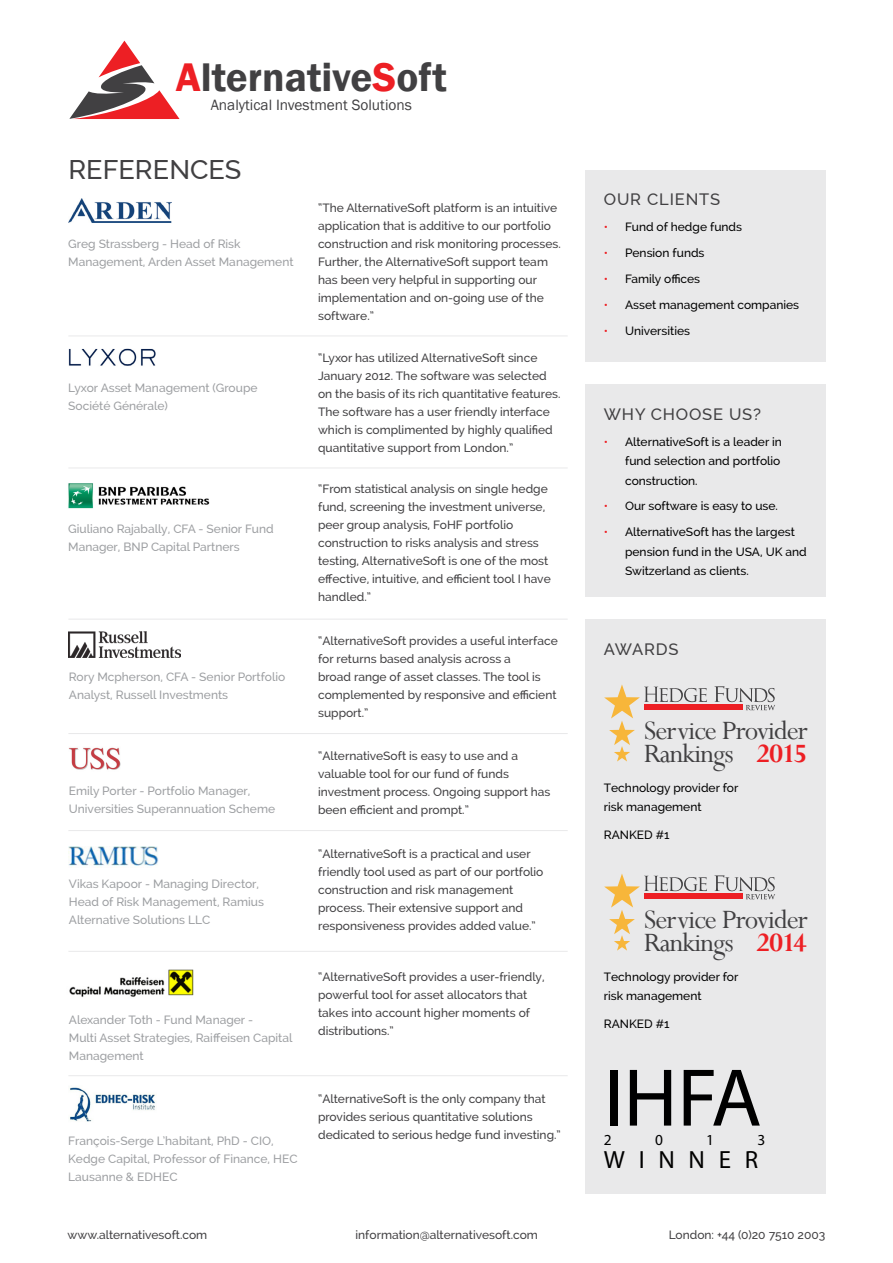
<style>
.page{position:relative;width:893px;height:1263px;background:#fff}
.page>*{position:absolute;margin:0;border:0;box-sizing:border-box;transform-origin:0 0}
.t1{font:82.5px "Myriad Pro";color:#000}
.t2{font:600 41.1px "Franklin Gothic";color:#414042}
.t3{font:29.7px/22.8px "Perpetua";letter-spacing:-.03em;color:#414042}
.t4{font:500 27px "Raleway";color:#414042}
.t5{font:24.9px "Myriad Pro";letter-spacing:.55em;color:#000}
.t6{font:500 16.5px "Raleway";letter-spacing:.05em;color:#414042}
.t7{font:15.3px "Franklin Gothic";color:#414042}
.t8{font:15.3px "Myriad Pro";color:#000}
.t9{font:500 12px/18px "Raleway";color:#414042}
.t10{font:500 12px/18px "Raleway";color:#9d9fa2}
.t11{font:500 12px/19.5px "Raleway";color:#000}
.s1{color:#ed1f24}
.s2{font-weight:700;color:#ed1f24}
</style>
<div class="page">
<div style="left:585px;top:170px;width:240px;height:191px;background:#e9e9ea"></div>
<div style="left:585px;top:384px;width:240px;height:213px;background:#e9e9ea"></div>
<div style="left:585px;top:619px;width:240px;height:574px;background:#e9e9ea"></div>
<svg style="left:714px;top:875px;width:61px;height:24px"></svg>
<div style="left:644px;top:893px;width:99px;height:6px;background:#ed1f24"></div>
<svg style="left:604px;top:874px;width:103px;height:77px"></svg>
<img style="left:69px;top:847px;width:89px;height:19px">
<hr style="left:68px;top:336px;width:500px;height:1px;background:#e9e9ea">
<hr style="left:68px;top:468px;width:500px;height:1px;background:#e9e9ea">
<hr style="left:68px;top:619px;width:500px;height:1px;background:#e9e9ea">
<hr style="left:68px;top:733px;width:500px;height:1px;background:#e9e9ea">
<hr style="left:68px;top:830px;width:500px;height:1px;background:#e9e9ea">
<hr style="left:68px;top:951px;width:500px;height:1px;background:#e9e9ea">
<hr style="left:68px;top:1075px;width:500px;height:1px;background:#e9e9ea">
<img style="left:69px;top:631px;width:111px;height:26px">
<img style="left:69px;top:969px;width:125px;height:28px">
<img style="left:68px;top:199px;width:103px;height:24px">
<img style="left:68px;top:348px;width:88px;height:18px">
<img style="left:68px;top:483px;width:142px;height:26px">
<img style="left:68px;top:747px;width:52px;height:23px">
<img style="left:69px;top:1087px;width:87px;height:35px">
<svg style="left:714px;top:686px;width:61px;height:24px"></svg>
<div style="left:644px;top:704px;width:99px;height:6px;background:#ed1f24"></div>
<svg style="left:604px;top:684px;width:103px;height:77px"></svg>
<svg style="left:69px;top:41px;width:111px;height:78px"></svg>
<h2 class="t2" style="left:176px;top:51px;width:272px"><span class="s1">A</span>lternative<span class="s1">S</span>oft</h2>
<p class="t7" style="left:211px;top:95px;width:203px">Analytical Investment Solutions</p>
<h3 class="t4" style="left:68px;top:154px;width:174px">REFERENCES</h3>
<p class="t10" style="left:68px;top:235px;width:227px">Greg Strassberg - Head of Risk<br>Management, Arden Asset Management</p>
<p class="t10" style="left:68px;top:378px;width:191px">Lyxor Asset Management (Groupe<br>Société Générale)</p>
<p class="t10" style="left:68px;top:520px;width:207px">Giuliano Rajabally, CFA - Senior Fund<br>Manager, BNP Capital Partners</p>
<p class="t10" style="left:69px;top:668px;width:218px">Rory Mcpherson, CFA - Senior Portfolio<br>Analyst, Russell Investments</p>
<p class="t10" style="left:69px;top:782px;width:208px">Emily Porter - Portfolio Manager,<br>Universities Superannuation Scheme</p>
<p class="t10" style="left:69px;top:875px;width:197px">Vikas Kapoor - Managing Director,<br>Head of Risk Management, Ramius<br>Alternative Solutions LLC</p>
<p class="t10" style="left:69px;top:1011px;width:225px">Alexander Toth - Fund Manager -<br>Multi Asset Strategies, Raiffeisen Capital<br>Management</p>
<p class="t10" style="left:68px;top:1132px;width:231px">François-Serge L’habitant, PhD - CIO,<br>Kedge Capital, Professor of Finance, HEC<br>Lausanne &amp; EDHEC</p>
<p class="t9" style="left:318px;top:199px;width:244px">“The AlternativeSoft platform is an intuitive application that is additive to our portfolio construction and risk monitoring processes.<br>Further, the AlternativeSoft support team has been very helpful in supporting our implementation and on-going use of the software.”</p>
<p class="t9" style="left:318px;top:349px;width:244px">“Lyxor has utilized AlternativeSoft since January 2012. The software was selected on the basis of its rich quantitative features.<br>The software has a user friendly interface which is complimented by highly qualified quantitative support from London.”</p>
<p class="t9" style="left:318px;top:479px;width:234px">“From statistical analysis on single hedge fund, screening the investment universe, peer group analysis, FoHF portfolio construction to risks analysis and stress testing, AlternativeSoft is one of the most effective, intuitive, and efficient tool I have handled.”</p>
<p class="t9" style="left:318px;top:632px;width:241px">“AlternativeSoft provides a useful interface for returns based analysis across a<br>broad range of asset classes. The tool is complemented by responsive and efficient support.”</p>
<p class="t9" style="left:318px;top:747px;width:234px">“AlternativeSoft is easy to use and a valuable tool for our fund of funds investment process. Ongoing support has been efficient and prompt.”</p>
<p class="t9" style="left:318px;top:845px;width:227px">“AlternativeSoft is a practical and user friendly tool used as part of our portfolio construction and risk management process. Their extensive support and responsiveness provides added value.”</p>
<p class="t9" style="left:318px;top:967px;width:228px">“AlternativeSoft provides a user-friendly, powerful tool for asset allocators that takes into account higher moments of distributions.”</p>
<p class="t9" style="left:318px;top:1090px;width:244px">“AlternativeSoft is the only company that provides serious quantitative solutions dedicated to serious hedge fund investing.”</p>
<h3 class="t6" style="left:604px;top:190px;width:118px">OUR CLIENTS</h3>
<p class="t11" style="left:604px;top:217px;width:140px"><span class="s1">•</span> ➢Fund of hedge funds</p>
<p class="t11" style="left:604px;top:243px;width:102px"><span class="s1">•</span> ➢Pension funds</p>
<p class="t11" style="left:604px;top:269px;width:98px"><span class="s1">•</span> ➢Family offices</p>
<p class="t11" style="left:604px;top:295px;width:197px"><span class="s1">•</span> ➢Asset management companies</p>
<p class="t11" style="left:604px;top:321px;width:88px"><span class="s1">•</span> ➢Universities</p>
<h3 class="t6" style="left:604px;top:404px;width:159px">WHY CHOOSE US?</h3>
<p class="t11" style="left:625px;top:432px;width:158px;text-indent:-21px"><span class="s1">•</span> ➢AlternativeSoft is a leader in fund selection and portfolio construction.</p>
<p class="t11" style="left:604px;top:496px;width:176px"><span class="s1">•</span> ➢Our software is easy to use.</p>
<p class="t11" style="left:625px;top:522px;width:183px;text-indent:-21px"><span class="s1">•</span> ➢AlternativeSoft has the largest pension fund in the USA, UK and<br>Switzerland as clients.</p>
<h3 class="t6" style="left:604px;top:640px;width:76px">AWARDS</h3>
<h3 class="t3" style="left:644px;top:719px;width:166px">Service Provider<br>Rankings <span class="s2">2015</span></h3>
<p class="t11" style="left:604px;top:778px;width:136px">Technology provider for risk management</p>
<p class="t11" style="left:604px;top:825px;width:67px">RANKED #1</p>
<h3 class="t3" style="left:644px;top:908px;width:166px">Service Provider<br>Rankings <span class="s2">2014</span></h3>
<p class="t11" style="left:604px;top:967px;width:136px">Technology provider for risk management</p>
<p class="t11" style="left:604px;top:1014px;width:67px">RANKED #1</p>
<h1 class="t1" style="left:604px;top:1047px;width:159px">IHFA</h1>
<p class="t8" style="left:604px;top:1130px;width:9px">2</p>
<p class="t8" style="left:655px;top:1130px;width:9px">0</p>
<p class="t8" style="left:706px;top:1130px;width:9px">1</p>
<p class="t8" style="left:757px;top:1130px;width:9px">3</p>
<h3 class="t5" style="left:604px;top:1144px;width:156px">WINNER</h3>
<p class="t9" style="left:68px;top:1225px;width:141px">www.alternativesoft.com</p>
<p class="t9" style="left:356px;top:1225px;width:184px">information@alternativesoft.com</p>
<p class="t9" style="left:669px;top:1225px;width:158px">London: +44 (0)20 7510 2003</p>
</div>
